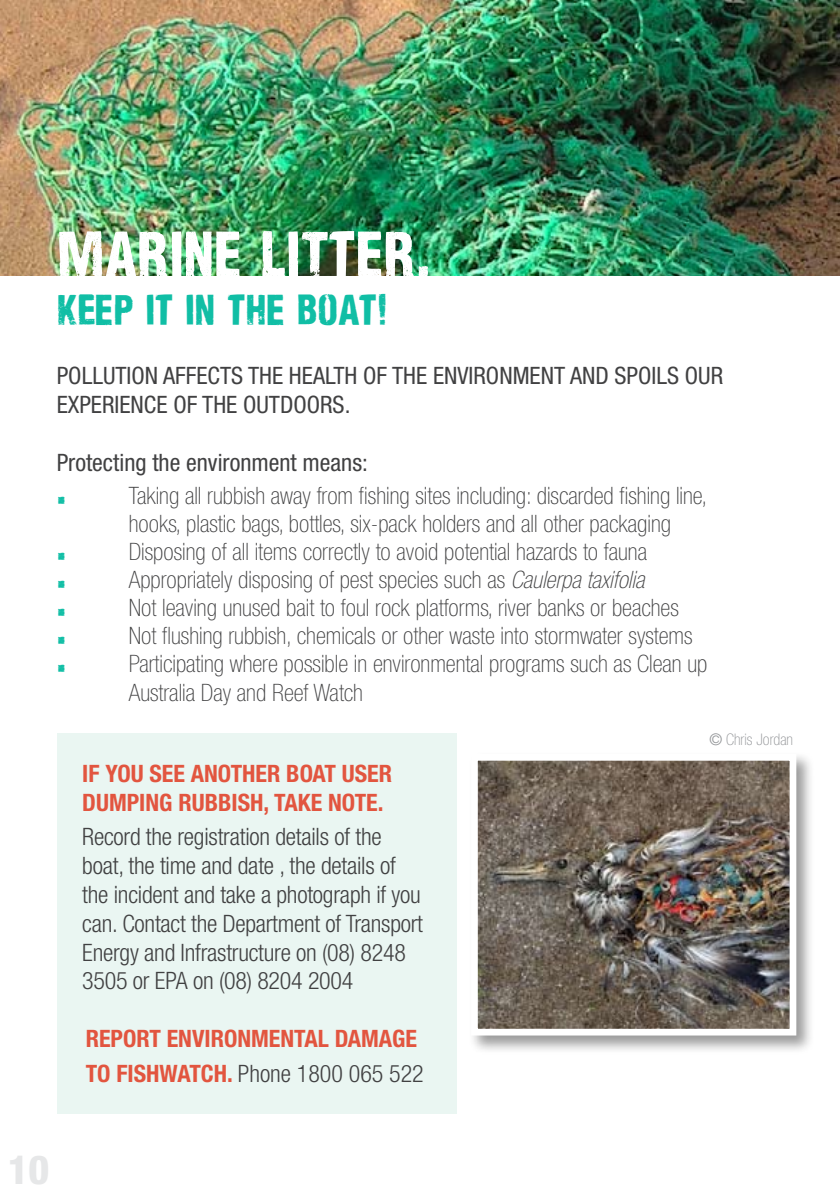
<style>
.page{position:relative;width:840px;height:1191px;background:#fff}
.page>*{position:absolute;margin:0;border:0;box-sizing:border-box;transform-origin:0 0}
.t1{font:60px "Nidex";color:#fff}
.t2{font:40px "Nidex";color:#10bea5}
.t3{font:800 condensed 40px "Helvetica Neue";color:#e6e7e8}
.t4{font:100 condensed 24px/28px "Helvetica Neue";color:#414142}
.t5{font:300 condensed 24px/28.8px "Helvetica Neue";letter-spacing:-.01em;color:#414142}
.t6{font:condensed 24px/28.8px "Helvetica Neue";color:#414142}
.t7{font:700 condensed 24px/28.8px "Helvetica Neue";color:#e2553f}
.t8{font:100 condensed 16px "Helvetica Neue";color:#939598}
.s1{font-style:italic}
.s2{font-weight:700;color:#e2553f}
.s3{font-family:"Akzidenz Grotesk";font-weight:300;font-stretch:normal}
</style>
<div class="page">
<div style="left:57px;top:733px;width:399px;height:380px;background:#eaf6f2"></div>
<img style="left:0;top:0;width:839px;height:276px">
<div style="left:468px;top:751px;width:347px;height:303px;background:#000;opacity:.4"></div>
<img style="left:479px;top:762px;width:308px;height:265px">
<div style="left:471px;top:754px;width:324px;height:281px;border:7px solid #fff"></div>
<h1 class="t1" style="left:57px;top:218px;width:376px">MARINE LITTER.</h1>
<h2 class="t2" style="left:57px;top:286px;width:332px">KEEP IT IN THE BOAT!</h2>
<p class="t6" style="left:57px;top:361px;width:662px">POLLUTION AFFECTS THE HEALTH OF THE ENVIRONMENT AND SPOILS OUR<br>EXPERIENCE OF THE OUTDOORS.</p>
<p class="t6" style="left:57px;top:447px;width:312px">PROTECTING THE ENVIRONMENT MEANS:</p>
<h2 class="t2" style="left:57px;top:465px;width:12px">.</h2>
<p class="t4" style="left:129px;top:481px;width:579px">Taking all rubbish away from fishing sites including: discarded fishing line, hooks, plastic bags, bottles, six-pack holders and all other packaging</p>
<h2 class="t2" style="left:57px;top:521px;width:12px">.</h2>
<p class="t4" style="left:129px;top:537px;width:519px">Disposing of all items correctly to avoid potential hazards to fauna</p>
<h2 class="t2" style="left:57px;top:549px;width:12px">.</h2>
<p class="t4" style="left:129px;top:565px;width:516px">Appropriately disposing of pest species such as <span class="s1">Caulerpa taxifolia</span></p>
<h2 class="t2" style="left:57px;top:577px;width:12px">.</h2>
<p class="t4" style="left:129px;top:593px;width:551px">Not leaving unused bait to foul rock platforms, river banks or beaches</p>
<h2 class="t2" style="left:57px;top:605px;width:12px">.</h2>
<p class="t4" style="left:129px;top:621px;width:565px">Not flushing rubbish, chemicals or other waste into stormwater systems</p>
<h2 class="t2" style="left:57px;top:633px;width:12px">.</h2>
<p class="t4" style="left:129px;top:649px;width:579px;line-height:28.8px">Participating where possible in environmental programs such as Clean up<br>Australia Day and Reef Watch</p>
<p class="t7" style="left:82px;top:758px;width:306px">IF YOU SEE ANOTHER BOAT USER<br>DUMPING RUBBISH, TAKE NOTE.</p>
<p class="t5" style="left:82px;top:822px;width:342px">Record the registration details of the boat, the time and date , the details of the incident and take a photograph if you can. Contact the Department of Transport Energy and Infrastructure on (08) 8248<br>3505 or EPA on (08) 8204 2004</p>
<p class="t7" style="left:86px;top:1023px;width:264px">REPORT ENVIRONMENTAL DAMA</p>
<p class="t7" style="left:392px;top:1023px;width:26px">GE</p>
<p class="t7" style="left:86px;top:1058px;width:89px">TO FISHWATC</p>
<p class="t5" style="left:214px;top:1058px;width:211px"><span class="s2">H.</span> Phone 1800 065 522</p>
<p class="t8" style="left:709px;top:730px;width:85px"><span class="s3">©</span> Chris Jordan</p>
<h2 class="t3" style="left:8px;top:1144px;width:43px">10</h2>
</div>
